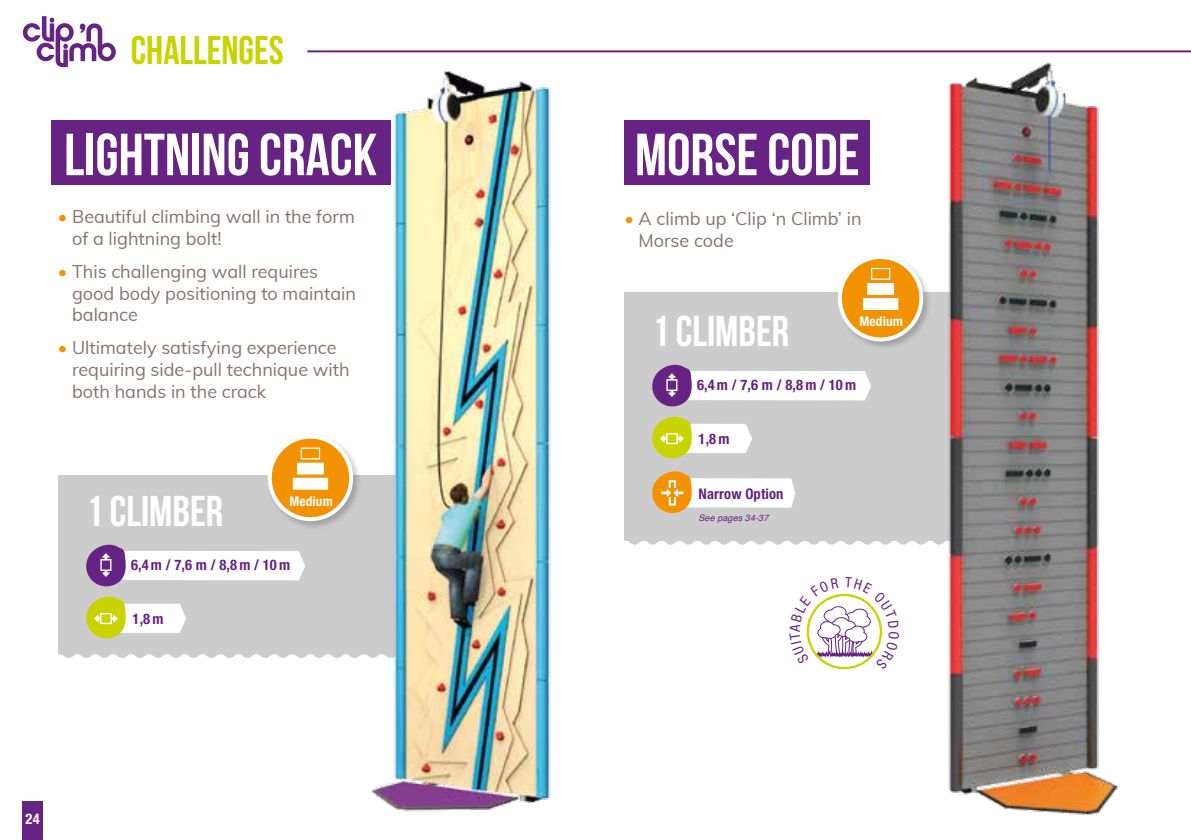
<style>
.page{position:relative;width:1191px;height:840px;background:#fff}
.page>*{position:absolute;margin:0;border:0;box-sizing:border-box;transform-origin:0 0}
.t1{font:700 59.2px "Bebas Neue";color:#fff}
.t2{font:700 43px "Bebas Neue";color:#fff}
.t3{font:700 40px "Bebas Neue";color:#c8d300}
.t4{font:18px/21.6px "Muli";color:#87726c}
.t5{font:700 condensed 14.6px "Helvetica Neue LT Pro";letter-spacing:.01em;color:#662383}
.t6{font:700 condensed 14.6px "Helvetica Neue LT Pro";color:#fff}
.t7{font:700 condensed 13.4px "Helvetica Neue LT Pro";letter-spacing:.01em;color:#fff}
.t8{font:italic 9px "Helvetica";letter-spacing:.01em;color:#662383}
.s1{color:#f39200}
</style>
<div class="page">
<div style="left:58px;top:475px;width:310px;height:182px;background:#cdcccc"></div>
<div style="left:624px;top:292px;width:291px;height:252px;background:#cdcccc"></div>
<hr style="left:307px;top:50px;width:884px;height:2px;background:#662383">
<svg style="left:82px;top:543px;width:223px;height:99px"></svg>
<div style="left:23px;top:801px;width:20px;height:38px;background:#662383"></div>
<svg style="left:23px;top:16px;width:93px;height:51px"></svg>
<div style="left:624px;top:120px;width:246px;height:65px;background:#662383"></div>
<svg style="left:648px;top:363px;width:223px;height:99px"></svg>
<img style="left:368px;top:71px;width:183px;height:740px">
<div style="left:266px;top:433px;width:96px;height:96px;background:#000;opacity:.21"></div>
<div style="left:270px;top:436px;width:81px;height:83px;background:#f39200;border-radius:50%"></div>
<div style="left:268px;top:434px;width:85px;height:87px;border:4px solid #fff;border-radius:50%"></div>
<div style="left:301px;top:447px;width:19px;height:12px;border:1px solid #fff"></div>
<div style="left:297px;top:462px;width:27px;height:12px;background:#fff;border:1px solid #fff"></div>
<div style="left:293px;top:477px;width:35px;height:12px;background:#fff;border:1px solid #fff"></div>
<div style="left:51px;top:120px;width:339px;height:65px;background:#662383"></div>
<div style="left:836px;top:253px;width:96px;height:97px;background:#000;opacity:.21"></div>
<div style="left:840px;top:257px;width:81px;height:82px;background:#f39200;border-radius:50%"></div>
<div style="left:838px;top:255px;width:85px;height:86px;border:4px solid #fff;border-radius:50%"></div>
<div style="left:871px;top:268px;width:19px;height:11px;border:1px solid #fff"></div>
<div style="left:867px;top:283px;width:27px;height:12px;background:#fff;border:1px solid #fff"></div>
<div style="left:863px;top:298px;width:35px;height:12px;background:#fff;border:1px solid #fff"></div>
<img style="left:915px;top:62px;width:204px;height:753px">
<svg style="left:648px;top:470px;width:147px;height:46px"></svg>
<svg style="left:806px;top:593px;width:77px;height:76px"></svg>
<h3 class="t3" style="left:131px;top:28px;width:155px">CHALLENGES</h3>
<h1 class="t1" style="left:64px;top:122px;width:314px">LIGHTNING CRACK</h1>
<p class="t4" style="left:72px;top:205px;width:284px;text-indent:-14px"><span class="s1">•</span> Beautiful climbing wall in the form of a lightning bolt!</p>
<p class="t4" style="left:72px;top:260px;width:285px;text-indent:-14px"><span class="s1">•</span> This challenging wall requires good body positioning to maintain balance</p>
<p class="t4" style="left:72px;top:336px;width:279px;text-indent:-14px"><span class="s1">•</span> Ultimately satisfying experience requiring side-pull technique with both hands in the crack</p>
<h2 class="t2" style="left:86px;top:487px;width:138px">1 CLIMBER</h2>
<p class="t7" style="left:289px;top:492px;width:45px">Medium</p>
<p class="t5" style="left:131px;top:555px;width:160px">6,4m / 7,6 m / 8,8m / 10m</p>
<p class="t5" style="left:132px;top:609px;width:32px">1,8m</p>
<p class="t6" style="left:26px;top:809px;width:16px">24</p>
<h1 class="t1" style="left:635px;top:122px;width:226px">MORSE CODE</h1>
<p class="t4" style="left:638px;top:207px;width:224px;text-indent:-14px"><span class="s1">•</span> A climb up ‘Clip ‘n Climb’ in<br>Morse code</p>
<h2 class="t2" style="left:652px;top:307px;width:138px">1 CLIMBER</h2>
<p class="t7" style="left:859px;top:313px;width:45px">Medium</p>
<p class="t5" style="left:697px;top:376px;width:160px">6,4m / 7,6 m / 8,8m / 10m</p>
<p class="t5" style="left:698px;top:429px;width:32px">1,8m</p>
<p class="t5" style="left:698px;top:484px;width:87px">Narrow Option</p>
<p class="t8" style="left:698px;top:510px;width:71px">See pages 34-37</p>
</div>
